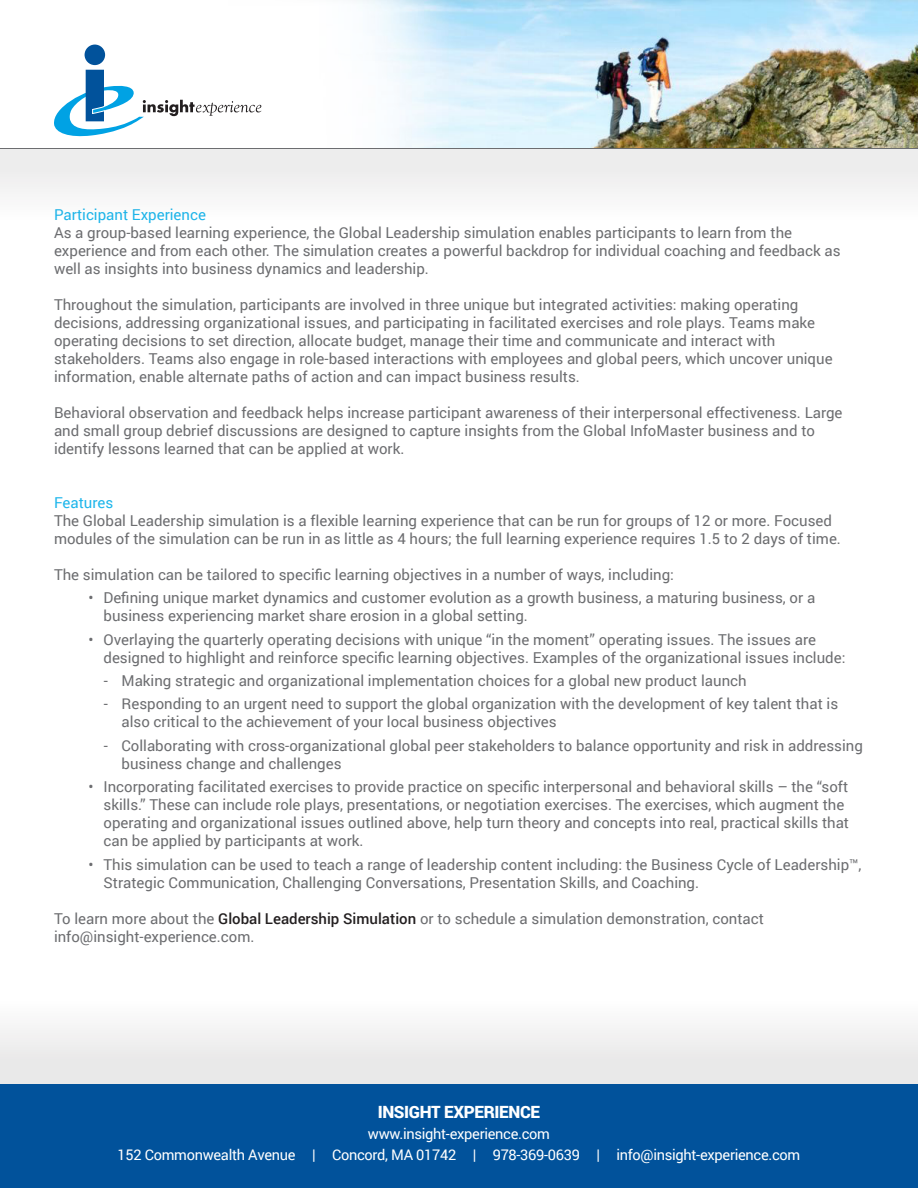
<style>
.page{position:relative;width:918px;height:1188px;background:#fff}
.page>*{position:absolute;margin:0;border:0;box-sizing:border-box;transform-origin:0 0}
.t1{font:900 16.8px "Roboto";letter-spacing:-.02em;color:#fff}
.Body_Text{font:15px/18px "Roboto";color:#6c6d70}
.Bullet_1{font:15px/18px "Roboto";color:#6c6d70}
.Heading_2{font:15px/18px "Roboto";color:#6c6d70}
.Heading_2-2{font:15px "Roboto";color:#1eb6eb}
.t2{font:14.7px "Roboto";letter-spacing:-.02em;color:#fff}
.s1{font-weight:500;color:#231f20}
</style>
<div class="page">
<img style="left:261px;top:0;width:657px;height:148px">
<div style="left:0;top:998px;width:918px;height:87px;background:linear-gradient(to right,#f1f1f1,#f1f1f1)"></div>
<div style="left:0;top:1085px;width:918px;height:103px;background:#01529b"></div>
<svg style="left:54px;top:45px;width:207px;height:91px"></svg>
<div style="left:0;top:148px;width:918px;height:74px;background:#f2f2f2"></div>
<hr style="left:0;top:148px;width:918px;height:1px;background:#6c6d70">
<p class="Heading_2-2" style="left:54px;top:204px;width:154px">Participant Experience</p>
<p class="Heading_2" style="left:54px;top:223px;width:788px">As a group-based learning experience, the Global Leadership simulation enables participants to learn from the experience and from each other. The simulation creates a powerful backdrop for individual coaching and feedback as well as insights into business dynamics and leadership.</p>
<p class="Body_Text" style="left:54px;top:295px;width:780px">Throughout the simulation, participants are involved in three unique but integrated activities: making operating decisions, addressing organizational issues, and participating in facilitated exercises and role plays. Teams make operating decisions to set direction, allocate budget, manage their time and communicate and interact with stakeholders. Teams also engage in role-based interactions with employees and global peers, which uncover unique information, enable alternate paths of action and can impact business results.</p>
<p class="Body_Text" style="left:54px;top:403px;width:790px">Behavioral observation and feedback helps increase participant awareness of their interpersonal effectiveness. Large and small group debrief discussions are designed to capture insights from the Global InfoMaster business and to identify lessons learned that can be applied at work.</p>
<p class="Heading_2-2" style="left:54px;top:492px;width:61px">Features</p>
<p class="Body_Text" style="left:54px;top:511px;width:788px">The Global Leadership simulation is a flexible learning experience that can be run for groups of 12 or more. Focused modules of the simulation can be run in as little as 4 hours; the full learning experience requires 1.5 to 2 days of time.</p>
<p class="Body_Text" style="left:54px;top:565px;width:621px">The simulation can be tailored to specific learning objectives in a number of ways, including:</p>
<p class="Bullet_1" style="left:103px;top:588px;width:713px;text-indent:-15px">• Defining unique market dynamics and customer evolution as a growth business, a maturing business, or a business experiencing market share erosion in a global setting.</p>
<p class="Bullet_1" style="left:103px;top:630px;width:744px;text-indent:-15px">• Overlaying the quarterly operating decisions with unique “in the moment” operating issues. The issues are designed to highlight and reinforce specific learning objectives. Examples of the organizational issues include:</p>
<p class="Body_Text" style="left:104px;top:671px;width:644px">- Making strategic and organizational implementation choices for a global new product launch</p>
<p class="Body_Text" style="left:122px;top:694px;width:718px;text-indent:-18px">- Responding to an urgent need to support the global organization with the development of key talent that is also critical to the achievement of your local business objectives</p>
<p class="Body_Text" style="left:122px;top:736px;width:743px;text-indent:-18px">- Collaborating with cross-organizational global peer stakeholders to balance opportunity and risk in addressing business change and challenges</p>
<p class="Bullet_1" style="left:103px;top:777px;width:747px;text-indent:-15px">• Incorporating facilitated exercises to provide practice on specific interpersonal and behavioral skills – the “soft skills.” These can include role plays, presentations, or negotiation exercises. The exercises, which augment the operating and organizational issues outlined above, help turn theory and concepts into real, practical skills that can be applied by participants at work.</p>
<p class="Bullet_1" style="left:103px;top:855px;width:760px;text-indent:-15px">• This simulation can be used to teach a range of leadership content including: the Business Cycle of Leadership™,<br>Strategic Communication, Challenging Conversations, Presentation Skills, and Coaching.</p>
<p class="Body_Text" style="left:54px;top:909px;width:711px">To learn more about the <span class="s1">Global Leadership Simulation</span> or to schedule a simulation demonstration, contact info@insight-experience.com.</p>
<p class="t1" style="left:378px;top:1100px;width:164px">INSIGHT EXPERIENCE</p>
<p class="t2" style="left:368px;top:1124px;width:184px">www.insight-experience.com</p>
<p class="t2" style="left:118px;top:1145px;width:684px">152 Commonwealth Avenue | Concord, MA 01742 | 978-369-0639 | info@insight-experience.com</p>
</div>
